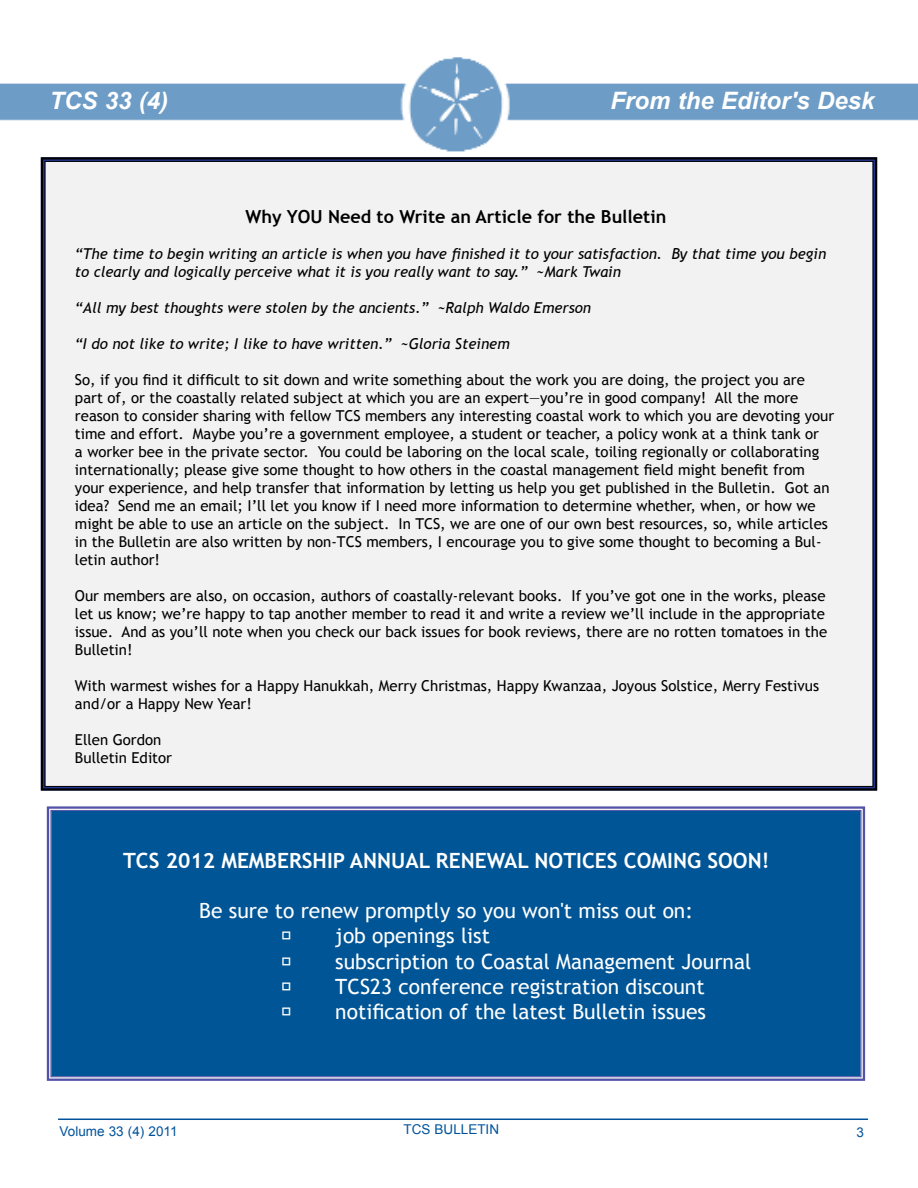
<style>
.page{position:relative;width:918px;height:1188px;background:#fff}
.page>*{position:absolute;margin:0;border:0;box-sizing:border-box;transform-origin:0 0}
.t1{font:italic 700 24px "Arial";color:#fff}
.t2{font:21px "Trebuchet MS";color:#fff}
.t3{font:700 21px "Trebuchet MS";color:#fff}
.t4{font:700 18px "Trebuchet MS";color:#000}
.t5{font:15px/18px "Trebuchet MS";color:#000}
.t6{font:italic 15px/18px "Trebuchet MS";color:#000}
.t7{font:13.5px "Arial";color:#00539b}
</style>
<div class="page">
<hr style="left:58px;top:1119px;width:810px;height:1px;background:#00539b">
<img style="left:0;top:57px;width:918px;height:95px">
<div style="left:46px;top:806px;width:820px;height:275px;background:#005596"></div>
<div style="left:40px;top:157px;width:838px;height:634px;background:#f2f2f2"></div>
<h1 class="t1" style="left:49px;top:85px;width:120px">TCS 33 (4)</h1>
<h1 class="t1" style="left:611px;top:85px;width:265px">From the Editor's Desk</h1>
<p class="t4" style="left:245px;top:205px;width:422px">Why YOU Need to Write an Article for the Bulletin</p>
<p class="t6" style="left:75px;top:245px;width:753px">“The time to begin writing an article is when you have finished it to your satisfaction. By that time you begin to clearly and logically perceive what it is you really want to say.” ~Mark Twain</p>
<p class="t6" style="left:75px;top:299px;width:518px">“All my best thoughts were stolen by the ancients.” ~Ralph Waldo Emerson</p>
<p class="t6" style="left:75px;top:335px;width:436px">“I do not like to write; I like to have written.” ~Gloria Steinem</p>
<p class="t5" style="left:75px;top:371px;width:761px">So, if you find it difficult to sit down and write something about the work you are doing, the project you are part of, or the coastally related subject at which you are an expert—you’re in good company! All the more reason to consider sharing with fellow TCS members any interesting coastal work to which you are devoting your time and effort. Maybe you’re a government employee, a student or teacher, a policy wonk at a think tank or<br>a worker bee in the private sector. You could be laboring on the local scale, toiling regionally or collaborating internationally; please give some thought to how others in the coastal management field might benefit from your experience, and help transfer that information by letting us help you get published in the Bulletin. Got an idea? Send me an email; I’ll let you know if I need more information to determine whether, when, or how we might be able to use an article on the subject. In TCS, we are one of our own best resources, so, while articles in the Bulletin are also written by non-TCS members, I encourage you to give some thought to becoming a Bul&shy;letin author!</p>
<p class="t5" style="left:75px;top:587px;width:754px">Our members are also, on occasion, authors of coastally-relevant books. If you’ve got one in the works, please let us know; we’re happy to tap another member to read it and write a review we’ll include in the appropriate issue. And as you’ll note when you check our back issues for book reviews, there are no rotten tomatoes in the Bulletin!</p>
<p class="t5" style="left:75px;top:677px;width:746px">With warmest wishes for a Happy Hanukkah, Merry Christmas, Happy Kwanzaa, Joyous Solstice, Merry Festivus and/or a Happy New Year!</p>
<p class="t5" style="left:75px;top:731px;width:99px">Ellen Gordon<br>Bulletin Editor</p>
<h2 class="t3" style="left:123px;top:847px;width:648px">TCS 2012 MEMBERSHIP ANNUAL RENEWAL NOTICES COMING SOON!</h2>
<h2 class="t2" style="left:199px;top:898px;width:495px">Be sure to renew promptly so you won't miss out on:</h2>
<h2 class="t2" style="left:281px;top:924px;width:210px">➢ job openings list</h2>
<h2 class="t2" style="left:281px;top:949px;width:471px">➢ subscription to Coastal Management Journal</h2>
<h2 class="t2" style="left:281px;top:974px;width:425px">➢ TCS23 conference registration discount</h2>
<h2 class="t2" style="left:281px;top:999px;width:426px">➢ notification of the latest Bulletin issues</h2>
<p class="t7" style="left:60px;top:1122px;width:119px">Volume 33 (4) 2011</p>
<p class="t7" style="left:404px;top:1121px;width:97px">TCS BULLETIN</p>
<p class="t7" style="left:856px;top:1123px;width:9px">3</p>
</div>
